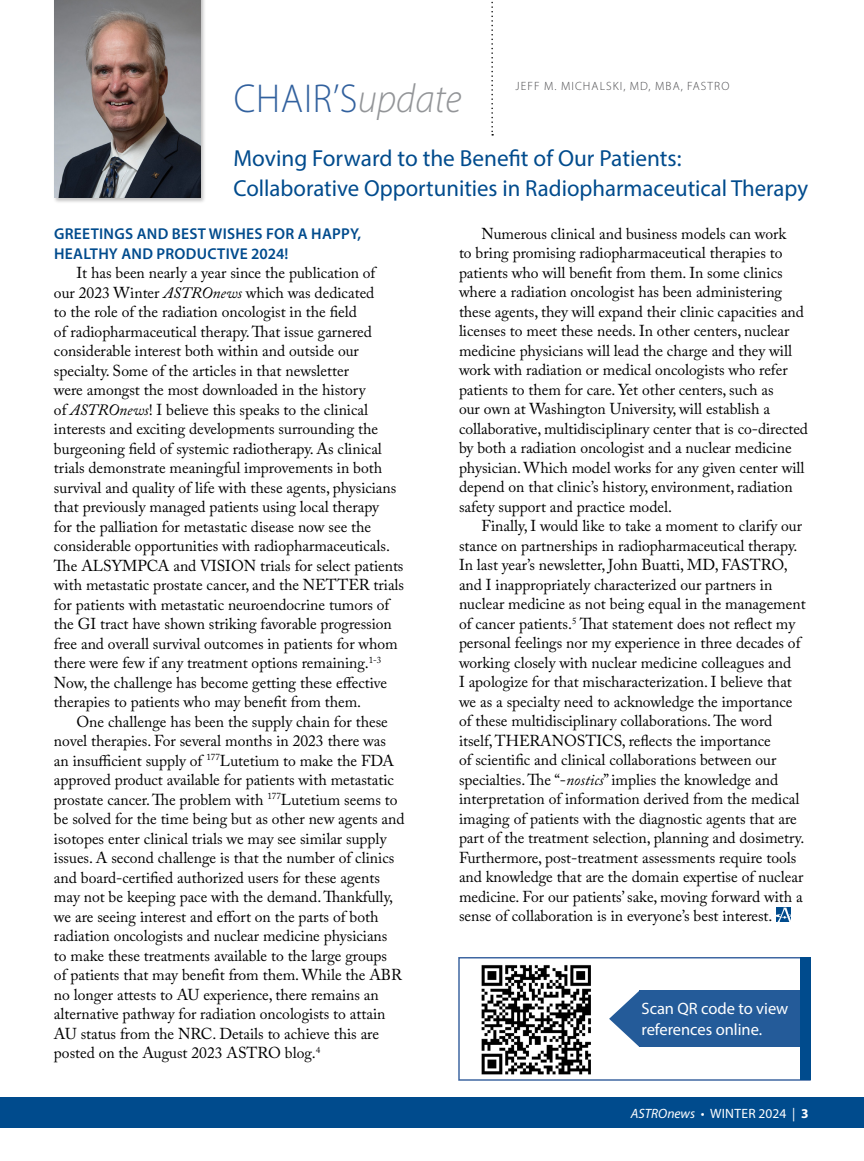
<style>
.page{position:relative;width:864px;height:1161px;background:#fff}
.page>*{position:absolute;margin:0;border:0;box-sizing:border-box;transform-origin:0 0}
.t1{font:300 40.5px "Myriad Pro";letter-spacing:.02em;color:#32619e;scale:.94 1}
.t2{font:23.25px/30px "Myriad Pro";color:#004b8d}
.t3{font:16.5px/21px "Myriad Pro";color:#fff}
.t4{font:15.75px/19.5px "Adobe Caslon Pro";color:#000}
.t5{font:600 15.75px/19.5px "Myriad Pro";letter-spacing:.02em;color:#004b8d}
.t6{font:13.5px "Myriad Pro";letter-spacing:.02em;color:#fff}
.t7{font:300 12px "Myriad Pro";letter-spacing:.09em;color:#4a4a4d}
.s1{font-style:italic;color:#939598}
.s2{font-style:italic}
.s3{font-weight:700}
</style>
<div class="page">
<div style="left:0;top:1098px;width:864px;height:30px;background:#004b8d"></div>
<svg style="left:491px;top:1px;width:2px;height:135px"></svg>
<div style="left:53px;top:0;width:153px;height:204px;background:#000;opacity:.25"></div>
<img style="left:54px;top:0;width:146px;height:198px">
<svg style="left:776px;top:908px;width:15px;height:14px"></svg>
<img style="left:481px;top:965px;width:110px;height:109px">
<div style="left:639px;top:991px;width:170px;height:56px;background:#245b99"></div>
<svg style="left:609px;top:991px;width:30px;height:56px"></svg>
<div style="left:458px;top:957px;width:353px;height:124px;border:2px solid #3f67a2"></div>
<div style="left:800px;top:957px;width:11px;height:123px;background:#004b8d"></div>
<h1 class="t1" style="left:234px;top:74px;width:244px">CHAIR’S<span class="s1">update</span></h1>
<p class="t7" style="left:516px;top:79px;width:215px">JEFF M. MICHALSKI, MD, MBA, FASTRO</p>
<h2 class="t2" style="left:233px;top:143px;width:576px">Moving Forward to the Benefit of Our Patients:<br>Collaborative Opportunities in Radiopharmaceutical Therapy</h2>
<p class="t5" style="left:54px;top:224px;width:308px">GREETINGS AND BEST WISHES FOR A HAPPY,<br>HEALTHY AND PRODUCTIVE 2024!</p>
<p class="t4" style="left:54px;top:263px;width:352px;text-indent:23px">It has been nearly a year since the publication of<br>our 2023 Winter <span class="s2">ASTROnews</span> which was dedicated<br>to the role of the radiation oncologist in the field<br>of radiopharmaceutical therapy. That issue garnered considerable interest both within and outside our specialty. Some of the articles in that newsletter<br>were amongst the most downloaded in the history<br>of <span class="s2">ASTROnews</span>! I believe this speaks to the clinical interests and exciting developments surrounding the burgeoning field of systemic radiotherapy. As clinical trials demonstrate meaningful improvements in both survival and quality of life with these agents, physicians that previously managed patients using local therapy<br>for the palliation for metastatic disease now see the considerable opportunities with radiopharmaceuticals.<br>The ALSYMPCA and VISION trials for select patients with metastatic prostate cancer, and the NETTER trials for patients with metastatic neuroendocrine tumors of the GI tract have shown striking favorable progression free and overall survival outcomes in patients for whom there were few if any treatment options remaining.<sup>1-3<br></sup>Now, the challenge has become getting these effective therapies to patients who may benefit from them.</p>
<p class="t4" style="left:54px;top:711px;width:352px;text-indent:23px">One challenge has been the supply chain for these novel therapies. For several months in 2023 there was an insufficient supply of <sup>177</sup>Lutetium to make the FDA approved product available for patients with metastatic prostate cancer. The problem with <sup>177</sup>Lutetium seems to be solved for the time being but as other new agents and isotopes enter clinical trials we may see similar supply issues. A second challenge is that the number of clinics and board-certified authorized users for these agents may not be keeping pace with the demand. Thankfully, we are seeing interest and effort on the parts of both radiation oncologists and nuclear medicine physicians<br>to make these treatments available to the large groups<br>of patients that may benefit from them. While the ABR no longer attests to AU experience, there remains an alternative pathway for radiation oncologists to attain AU status from the NRC. Details to achieve this are posted on the August 2023 ASTRO blog.<sup>4</sup></p>
<p class="t4" style="left:459px;top:224px;width:351px;text-indent:22px">Numerous clinical and business models can work<br>to bring promising radiopharmaceutical therapies to patients who will benefit from them. In some clinics where a radiation oncologist has been administering these agents, they will expand their clinic capacities and licenses to meet these needs. In other centers, nuclear medicine physicians will lead the charge and they will work with radiation or medical oncologists who refer patients to them for care. Yet other centers, such as<br>our own at Washington University, will establish a collaborative, multidisciplinary center that is co-directed by both a radiation oncologist and a nuclear medicine physician. Which model works for any given center will depend on that clinic’s history, environment, radiation safety support and practice model.</p>
<p class="t4" style="left:459px;top:516px;width:348px;text-indent:22px">Finally, I would like to take a moment to clarify our stance on partnerships in radiopharmaceutical therapy.<br>In last year’s newsletter, John Buatti, MD, FASTRO, and I inappropriately characterized our partners in nuclear medicine as not being equal in the management of cancer patients.<sup>5</sup> That statement does not reflect my personal feelings nor my experience in three decades of working closely with nuclear medicine colleagues and<br>I apologize for that mischaracterization. I believe that we as a specialty need to acknowledge the importance of these multidisciplinary collaborations. The word itself, THERANOSTICS, reflects the importance<br>of scientific and clinical collaborations between our specialties. The “-<span class="s2">nostics</span>” implies the knowledge and interpretation of information derived from the medical imaging of patients with the diagnostic agents that are part of the treatment selection, planning and dosimetry.<br>Furthermore, post-treatment assessments require tools and knowledge that are the domain expertise of nuclear medicine. For our patients’ sake, moving forward with a sense of collaboration is in everyone’s best interest.</p>
<p class="t3" style="left:641px;top:997px;width:148px">Scan QR code to view references online.</p>
<p class="t6" style="left:631px;top:1105px;width:179px"><span class="s2">ASTROnews</span> • WINTER 2024 | <span class="s3">3</span></p>
</div>
